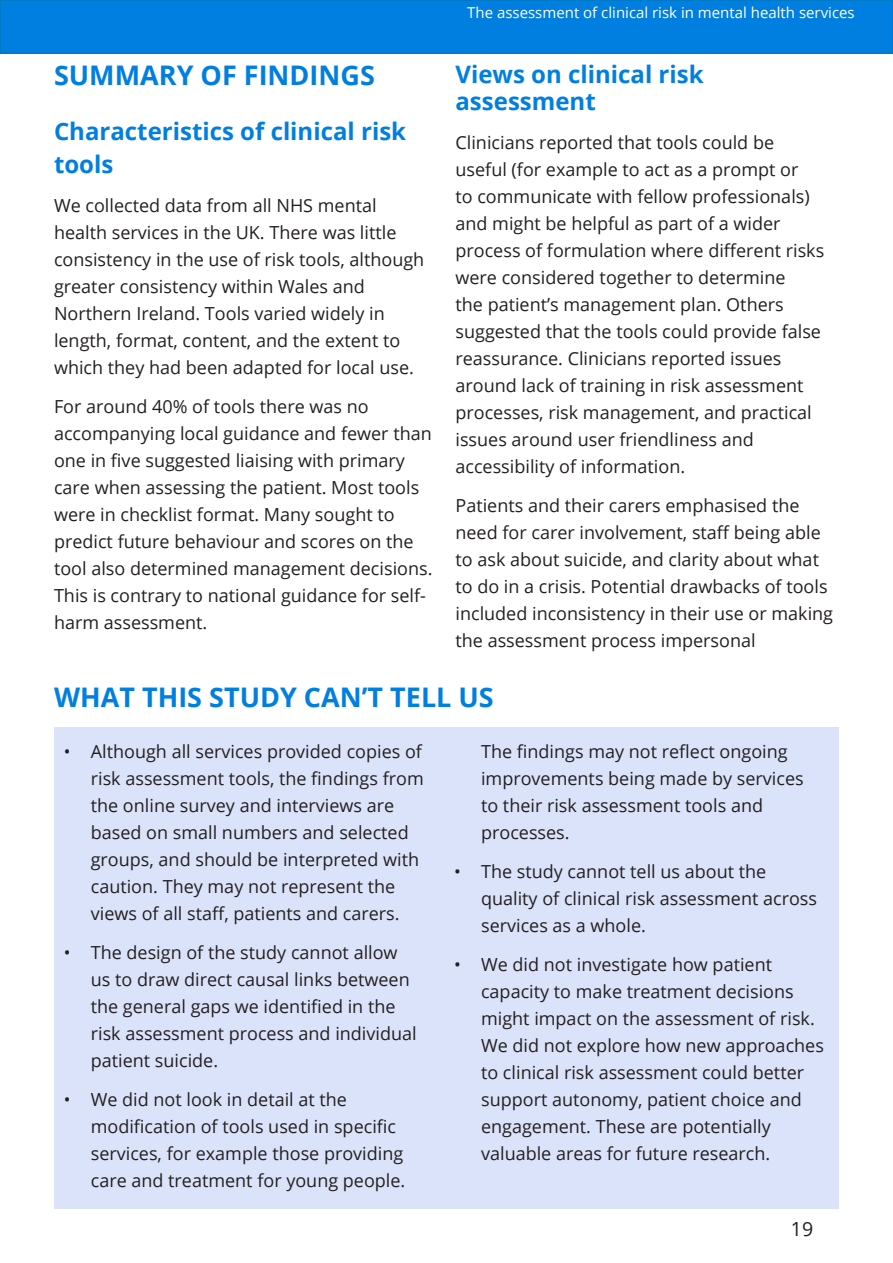
<style>
.page{position:relative;width:893px;height:1263px;background:#fff}
.page>*{position:absolute;margin:0;border:0;box-sizing:border-box;transform-origin:0 0}
.t1{font:700 27px "Open Sans";color:#007fe1}
.t2{font:700 24px/32.4px "Open Sans";color:#007fe1}
.t3{font:19.5px "Open Sans";color:#231f20}
.t4{font:18px/27px "Open Sans";color:#231f20}
.t5{font:15px "Open Sans";color:#fff}
</style>
<div class="page">
<div style="left:0;top:0;width:893px;height:54px;background:#007fe1;border:2px solid #0079bf"></div>
<div style="left:54px;top:728px;width:785px;height:481px;background:#dbe3fa"></div>
<p class="t5" style="left:467px;top:2px;width:389px">The assessment of clinical risk in mental health services</p>
<p class="t2" style="left:455px;top:60px;width:250px;line-height:27px">Views on clinical risk assessment</p>
<p class="t4" style="left:455px;top:128px;width:370px">Clinicians reported that tools could be useful (for example to act as a prompt or<br>to communicate with fellow professionals) and might be helpful as part of a wider process of formulation where different risks were considered together to determine<br>the patient’s management plan. Others suggested that the tools could provide false reassurance. Clinicians reported issues around lack of training in risk assessment processes, risk management, and practical issues around user friendliness and accessibility of information.</p>
<p class="t4" style="left:455px;top:491px;width:379px">Patients and their carers emphasised the need for carer involvement, staff being able to ask about suicide, and clarity about what to do in a crisis. Potential drawbacks of tools included inconsistency in their use or making the assessment process impersonal</p>
<p class="t1" style="left:54px;top:678px;width:441px">WHAT THIS STUDY CAN’T TELL US</p>
<p class="t1" style="left:54px;top:57px;width:322px">SUMMARY OF FINDINGS</p>
<p class="t2" style="left:54px;top:115px;width:354px">Characteristics of clinical risk tools</p>
<p class="t4" style="left:54px;top:191px;width:372px">We collected data from all NHS mental health services in the UK. There was little consistency in the use of risk tools, although greater consistency within Wales and Northern Ireland. Tools varied widely in length, format, content, and the extent to which they had been adapted for local use.</p>
<p class="t4" style="left:54px;top:392px;width:380px">For around 40% of tools there was no accompanying local guidance and fewer than one in five suggested liaising with primary care when assessing the patient. Most tools were in checklist format. Many sought to predict future behaviour and scores on the tool also determined management decisions.<br>This is contrary to national guidance for self&shy;harm assessment.</p>
<p class="t4" style="left:91px;top:737px;width:335px;text-indent:-27px">• Although all services provided copies of risk assessment tools, the findings from the online survey and interviews are based on small numbers and selected groups, and should be interpreted with caution. They may not represent the views of all staff, patients and carers.</p>
<p class="t4" style="left:91px;top:938px;width:327px;text-indent:-27px">• The design of the study cannot allow us to draw direct causal links between the general gaps we identified in the risk assessment process and individual patient suicide.</p>
<p class="t4" style="left:91px;top:1085px;width:316px;text-indent:-27px">• We did not look in detail at the modification of tools used in specific services, for example those providing care and treatment for young people.</p>
<p class="t4" style="left:481px;top:737px;width:324px">The findings may not reflect ongoing improvements being made by services to their risk assessment tools and processes.</p>
<p class="t4" style="left:481px;top:857px;width:338px;text-indent:-27px">• The study cannot tell us about the quality of clinical risk assessment across services as a whole.</p>
<p class="t4" style="left:481px;top:950px;width:344px;text-indent:-27px">• We did not investigate how patient capacity to make treatment decisions might impact on the assessment of risk.<br>We did not explore how new approaches to clinical risk assessment could better support autonomy, patient choice and engagement. These are potentially valuable areas for future research.</p>
<p class="t3" style="left:791px;top:1216px;width:24px">19</p>
</div>
